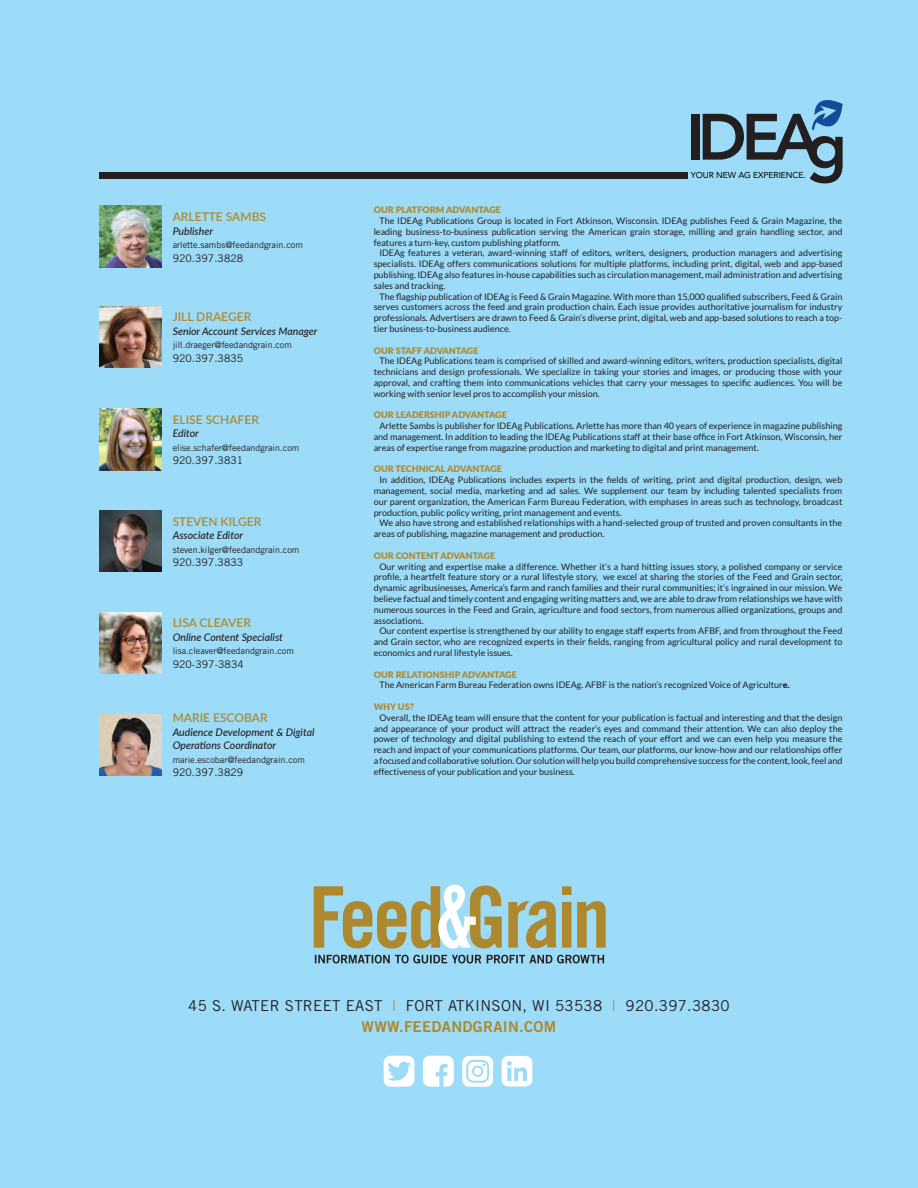
<style>
.page{position:relative;width:918px;height:1188px;background:#9cdcf8}
.page>*{position:absolute;margin:0;border:0;box-sizing:border-box;transform-origin:0 0}
.t1{font:15px "Trade Gothic LT Std";letter-spacing:.02em;color:#231f20}
.t2{font:15px "Trade Gothic LT Std Bd 2";letter-spacing:.02em;color:#ae882e}
.t3{font:600 12px "Lato";color:#ae882e}
.t4{font:italic 500 10.5px/13.5px "Lato";color:#231f20}
.t5{font:10.5px "Trade Gothic LT Std";color:#231f20}
.t6{font:9px/10.8px "Lato";color:#231f20;text-align:justify}
.t7{font:9px "Trade Gothic LT Std";color:#231f20}
.t8{font:900 9px "Lato";color:#ae882e}
.t9{font:8.55px "Avenir";letter-spacing:-.01em;color:#000}
.s1{font-weight:900}
.s2{color:#ae882e}
</style>
<div class="page">
<div style="left:691px;top:114px;width:8px;height:46px;background:#231f20"></div>
<svg style="left:703px;top:100px;width:140px;height:83px"></svg>
<svg style="left:508px;top:901px;width:48px;height:47px"></svg>
<svg style="left:562px;top:886px;width:9px;height:62px"></svg>
<svg style="left:577px;top:901px;width:29px;height:47px"></svg>
<svg style="left:314px;top:885px;width:188px;height:64px"></svg>
<svg style="left:315px;top:955px;width:289px;height:8px"></svg>
<img style="left:100px;top:206px;width:61px;height:61px">
<img style="left:100px;top:306px;width:61px;height:62px">
<img style="left:100px;top:714px;width:61px;height:62px">
<img style="left:100px;top:409px;width:61px;height:61px">
<img style="left:100px;top:510px;width:61px;height:62px">
<img style="left:100px;top:612px;width:61px;height:62px">
<div style="left:100px;top:172px;width:588px;height:6px;background:#231f20"></div>
<svg style="left:384px;top:1056px;width:30px;height:31px"></svg>
<svg style="left:423px;top:1056px;width:31px;height:31px"></svg>
<svg style="left:462px;top:1056px;width:31px;height:31px"></svg>
<svg style="left:502px;top:1056px;width:30px;height:31px"></svg>
<p class="t3" style="left:173px;top:208px;width:95px">ARLETTE SAMBS</p>
<p class="t4" style="left:173px;top:224px;width:42px">Publisher</p>
<p class="t7" style="left:173px;top:240px;width:132px">arlette.sambs@feedandgrain.com</p>
<p class="t5" style="left:173px;top:252px;width:72px">920.397.3828</p>
<p class="t3" style="left:173px;top:308px;width:80px">JILL DRAEGER</p>
<p class="t4" style="left:173px;top:324px;width:146px">Senior Account Services Manager</p>
<p class="t7" style="left:173px;top:340px;width:121px">jill.draeger@feedandgrain.com</p>
<p class="t5" style="left:173px;top:352px;width:72px">920.397.3835</p>
<p class="t3" style="left:173px;top:411px;width:88px">ELISE SCHAFER</p>
<p class="t4" style="left:173px;top:426px;width:28px">Editor</p>
<p class="t7" style="left:173px;top:442px;width:128px">elise.schafer@feedandgrain.com</p>
<p class="t5" style="left:173px;top:454px;width:72px">920.397.3831</p>
<p class="t3" style="left:173px;top:513px;width:90px">STEVEN KILGER</p>
<p class="t4" style="left:173px;top:528px;width:72px">Associate Editor</p>
<p class="t7" style="left:173px;top:544px;width:128px">steven.kilger@feedandgrain.com</p>
<p class="t5" style="left:173px;top:556px;width:72px">920.397.3833</p>
<p class="t3" style="left:173px;top:614px;width:80px">LISA CLEAVER</p>
<p class="t4" style="left:173px;top:630px;width:112px">Online Content Specialist</p>
<p class="t7" style="left:173px;top:646px;width:123px">lisa.cleaver@feedandgrain.com</p>
<p class="t5" style="left:173px;top:658px;width:73px">920-397-3834</p>
<p class="t3" style="left:173px;top:709px;width:96px">MARIE ESCOBAR</p>
<p class="t4" style="left:173px;top:725px;width:143px">Audience Development &amp; Digital<br>Operations Coordinator</p>
<p class="t7" style="left:173px;top:754px;width:134px">marie.escobar@feedandgrain.com</p>
<p class="t5" style="left:173px;top:766px;width:72px">920.397.3829</p>
<p class="t9" style="left:691px;top:168px;width:117px">YOUR NEW AG EXPERIENCE.</p>
<p class="t8" style="left:374px;top:203px;width:129px">OUR PLATFORM ADVANTAGE</p>
<p class="t6" style="left:374px;top:215px;width:470px;text-indent:6px">The IDEAg Publications Group is located in Fort Atkinson, Wisconsin. IDEAg publishes Feed &amp; Grain Magazine, the leading business-to-business publication serving the American grain storage, milling and grain handling sector, and features a turn-key, custom publishing platform.</p>
<p class="t6" style="left:374px;top:248px;width:470px;text-indent:6px">IDEAg features a veteran, award-winning staff of editors, writers, designers, production managers and advertising specialists. IDEAg offers communications solutions for multiple platforms, including print, digital, web and app-based publishing. IDEAg also features in-house capabilities such as circulation management, mail administration and advertising sales and tracking.</p>
<p class="t6" style="left:374px;top:291px;width:470px;text-indent:6px">The flagship publication of IDEAg is Feed &amp; Grain Magazine. With more than 15,000 qualified subscribers, Feed &amp; Grain serves customers across the feed and grain production chain. Each issue provides authoritative journalism for industry professionals. Advertisers are drawn to Feed &amp; Grain’s diverse print, digital, web and app-based solutions to reach a top&shy;tier business-to-business audience.</p>
<p class="t8" style="left:374px;top:343px;width:106px">OUR STAFF ADVANTAGE</p>
<p class="t6" style="left:374px;top:356px;width:470px;text-indent:6px">The IDEAg Publications team is comprised of skilled and award-winning editors, writers, production specialists, digital technicians and design professionals. We specialize in taking your stories and images, or producing those with your approval, and crafting them into communications vehicles that carry your messages to specific audiences. You will be working with senior level pros to accomplish your mission.</p>
<p class="t8" style="left:374px;top:408px;width:135px">OUR LEADERSHIP ADVANTAGE</p>
<p class="t6" style="left:374px;top:420px;width:470px;text-indent:6px">Arlette Sambs is publisher for IDEAg Publications. Arlette has more than 40 years of experience in magazine publishing and management. In addition to leading the IDEAg Publications staff at their base office in Fort Atkinson, Wisconsin, her areas of expertise range from magazine production and marketing to digital and print management.</p>
<p class="t8" style="left:374px;top:462px;width:130px">OUR TECHNICAL ADVANTAGE</p>
<p class="t6" style="left:374px;top:474px;width:470px;text-indent:6px">In addition, IDEAg Publications includes experts in the fields of writing, print and digital production, design, web management, social media, marketing and ad sales. We supplement our team by including talented specialists from our parent organization, the American Farm Bureau Federation, with emphases in areas such as technology, broadcast production, public policy writing, print management and events.</p>
<p class="t6" style="left:374px;top:518px;width:470px;text-indent:6px">We also have strong and established relationships with a hand-selected group of trusted and proven consultants in the areas of publishing, magazine management and production.</p>
<p class="t8" style="left:374px;top:549px;width:123px">OUR CONTENT ADVANTAGE</p>
<p class="t6" style="left:374px;top:561px;width:470px;text-indent:6px">Our writing and expertise make a difference. Whether it’s a hard hitting issues story, a polished company or service profile, a heartfelt feature story or a rural lifestyle story, we excel at sharing the stories of the Feed and Grain sector, dynamic agribusinesses, America’s farm and ranch families and their rural communities; it’s ingrained in our mission. We believe factual and timely content and engaging writing matters and, we are able to draw from relationships we have with numerous sources in the Feed and Grain, agriculture and food sectors, from numerous allied organizations, groups and associations.</p>
<p class="t6" style="left:374px;top:626px;width:470px;text-indent:6px">Our content expertise is strengthened by our ability to engage staff experts from AFBF, and from throughout the Feed and Grain sector, who are recognized experts in their fields, ranging from agricultural policy and rural development to economics and rural lifestyle issues.</p>
<p class="t8" style="left:374px;top:667px;width:145px">OUR RELATIONSHIP ADVANTAGE</p>
<p class="t6" style="left:379px;top:680px;width:412px">The American Farm Bureau Federation owns IDEAg. AFBF is the nation’s recognized Voice of Agricultur<span class="s1">e.</span></p>
<p class="t8" style="left:374px;top:700px;width:42px">WHY US?</p>
<p class="t6" style="left:374px;top:712px;width:470px;text-indent:6px">Overall, the IDEAg team will ensure that the content for your publication is factual and interesting and that the design and appearance of your product will attract the reader’s eyes and command their attention. We can also deploy the power of technology and digital publishing to extend the reach of your effort and we can even help you measure the reach and impact of your communications platforms. Our team, our platforms, our know-how and our relationships offer a focused and collaborative solution. Our solution will help you build comprehensive success for the content, look, feel and effectiveness of your publication and your business.</p>
<p class="t1" style="left:188px;top:996px;width:543px">45 S. WATER STREET EAST <span class="s2">|</span> FORT ATKINSON, WI 53538 <span class="s2">|</span> 920.397.3830</p>
<p class="t2" style="left:362px;top:1017px;width:196px">WWW.FEEDANDGRAIN.COM</p>
</div>
